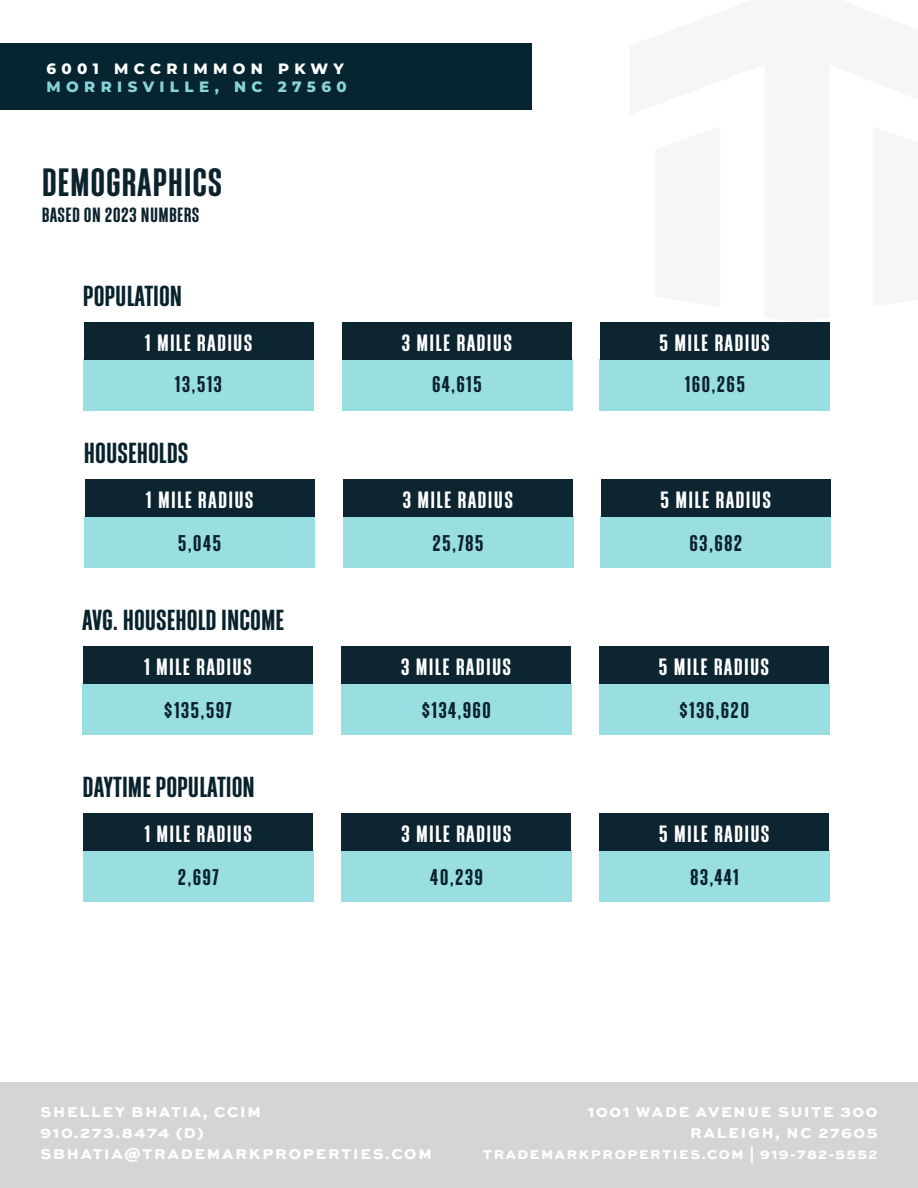
<style>
.page{position:relative;width:918px;height:1188px;background:#fff}
.page>*{position:absolute;margin:0;border:0;box-sizing:border-box;transform-origin:0 0}
.t1{font:700 34.5px "Athletic Condensed";letter-spacing:.02em;color:#0c232e}
.t2{font:700 25.35px "Athletic Condensed";color:#09232e}
.t3{font:700 20.7px "Athletic Condensed";letter-spacing:.06em;color:#fff}
.t4{font:700 19.8px "Athletic Condensed";letter-spacing:.06em;color:#0b222d}
.t5{font:700 18px "Athletic Condensed";letter-spacing:.02em;color:#0c232e}
.t6{font:15px/21px "Sweet Sans Heavy SC";letter-spacing:.12em;color:#fff;text-align:right}
.t7{font:800 15px "Montserrat";letter-spacing:.36em;color:#89d3da}
.t8{font:800 15px "Montserrat";letter-spacing:.36em;color:#fff}
.t9{font:13.5px "Sweet Sans Heavy SC";letter-spacing:.12em;color:#fff}
</style>
<div class="page">
<div style="left:0;top:43px;width:531px;height:67px;background:#062531"></div>
<div style="left:0;top:1082px;width:918px;height:106px;background:#d6d5d4"></div>
<div style="left:84px;top:517px;width:231px;height:51px;background:#99dee0"></div>
<div style="left:83px;top:360px;width:231px;height:51px;background:#99dee0"></div>
<div style="left:343px;top:517px;width:230px;height:51px;background:#99dee0"></div>
<div style="left:342px;top:360px;width:230px;height:51px;background:#99dee0"></div>
<div style="left:601px;top:517px;width:230px;height:51px;background:#99dee0"></div>
<div style="left:600px;top:360px;width:230px;height:51px;background:#99dee0"></div>
<div style="left:85px;top:480px;width:230px;height:37px;background:#0d2530"></div>
<div style="left:84px;top:323px;width:230px;height:37px;background:#0d2530"></div>
<div style="left:343px;top:480px;width:230px;height:37px;background:#0d2530"></div>
<div style="left:342px;top:323px;width:230px;height:37px;background:#0d2530"></div>
<div style="left:601px;top:480px;width:230px;height:37px;background:#0d2530"></div>
<div style="left:600px;top:323px;width:229px;height:37px;background:#0d2530"></div>
<div style="left:83px;top:683px;width:230px;height:52px;background:#99dee0"></div>
<div style="left:341px;top:683px;width:231px;height:52px;background:#99dee0"></div>
<div style="left:599px;top:683px;width:230px;height:52px;background:#99dee0"></div>
<div style="left:83px;top:646px;width:230px;height:38px;background:#0d2530"></div>
<div style="left:341px;top:646px;width:230px;height:38px;background:#0d2530"></div>
<div style="left:599px;top:646px;width:230px;height:38px;background:#0d2530"></div>
<div style="left:83px;top:850px;width:230px;height:52px;background:#99dee0"></div>
<div style="left:341px;top:850px;width:231px;height:52px;background:#99dee0"></div>
<div style="left:599px;top:850px;width:231px;height:52px;background:#99dee0"></div>
<div style="left:84px;top:813px;width:229px;height:38px;background:#0d2530"></div>
<div style="left:341px;top:813px;width:230px;height:38px;background:#0d2530"></div>
<div style="left:599px;top:813px;width:230px;height:38px;background:#0d2530"></div>
<p class="t8" style="left:46px;top:57px;width:299px">6001 MCCRIMMON PKWY</p>
<p class="t7" style="left:46px;top:76px;width:302px">MORRISVILLE, NC 27560</p>
<p class="t1" style="left:42px;top:162px;width:182px">DEMOGRAPHICS</p>
<p class="t5" style="left:42px;top:204px;width:159px">BASED ON 2023 NUMBERS</p>
<p class="t2" style="left:83px;top:281px;width:101px">POPULATION</p>
<p class="t3" style="left:145px;top:330px;width:109px">1 MILE RADIUS</p>
<p class="t4" style="left:175px;top:373px;width:49px">13,513</p>
<p class="t2" style="left:84px;top:438px;width:106px">HOUSEHOLDS</p>
<p class="t3" style="left:146px;top:488px;width:109px">1 MILE RADIUS</p>
<p class="t4" style="left:178px;top:531px;width:45px">5,045</p>
<p class="t2" style="left:82px;top:605px;width:203px">AVG. HOUSEHOLD INCOME</p>
<p class="t3" style="left:402px;top:330px;width:112px">3 MILE RADIUS</p>
<p class="t4" style="left:432px;top:373px;width:51px">64,615</p>
<p class="t3" style="left:403px;top:488px;width:112px">3 MILE RADIUS</p>
<p class="t4" style="left:433px;top:531px;width:53px">25,785</p>
<p class="t3" style="left:659px;top:330px;width:112px">5 MILE RADIUS</p>
<p class="t4" style="left:685px;top:373px;width:62px">160,265</p>
<p class="t3" style="left:660px;top:488px;width:112px">5 MILE RADIUS</p>
<p class="t4" style="left:690px;top:531px;width:54px">63,682</p>
<p class="t3" style="left:144px;top:654px;width:109px">1 MILE RADIUS</p>
<p class="t3" style="left:401px;top:654px;width:112px">3 MILE RADIUS</p>
<p class="t3" style="left:659px;top:654px;width:112px">5 MILE RADIUS</p>
<p class="t4" style="left:164px;top:698px;width:69px">$135,597</p>
<p class="t4" style="left:421px;top:698px;width:71px">$134,960</p>
<p class="t4" style="left:679px;top:698px;width:72px">$136,620</p>
<p class="t2" style="left:83px;top:772px;width:174px">DAYTIME POPULATION</p>
<p class="t3" style="left:145px;top:821px;width:109px">1 MILE RADIUS</p>
<p class="t3" style="left:401px;top:821px;width:112px">3 MILE RADIUS</p>
<p class="t3" style="left:659px;top:821px;width:112px">5 MILE RADIUS</p>
<p class="t4" style="left:178px;top:865px;width:42px">2,697</p>
<p class="t4" style="left:430px;top:865px;width:54px">40,239</p>
<p class="t4" style="left:690px;top:865px;width:50px">83,441</p>
<p class="t6" style="left:40px;top:1102px;width:393px;text-align:left">SHELLEY BHATIA, CCIM<br>910.273.8474 (D)<br>SBHATIA@TRADEMARKPROPERTIES.COM</p>
<p class="t6" style="left:588px;top:1102px;width:291px">1001 WADE AVENUE SUITE 300<br>RALEIGH, NC 27605</p>
<p class="t9" style="left:483px;top:1146px;width:396px">TRADEMARKPROPERTIES.COM | 919-782-5552</p>
</div>
